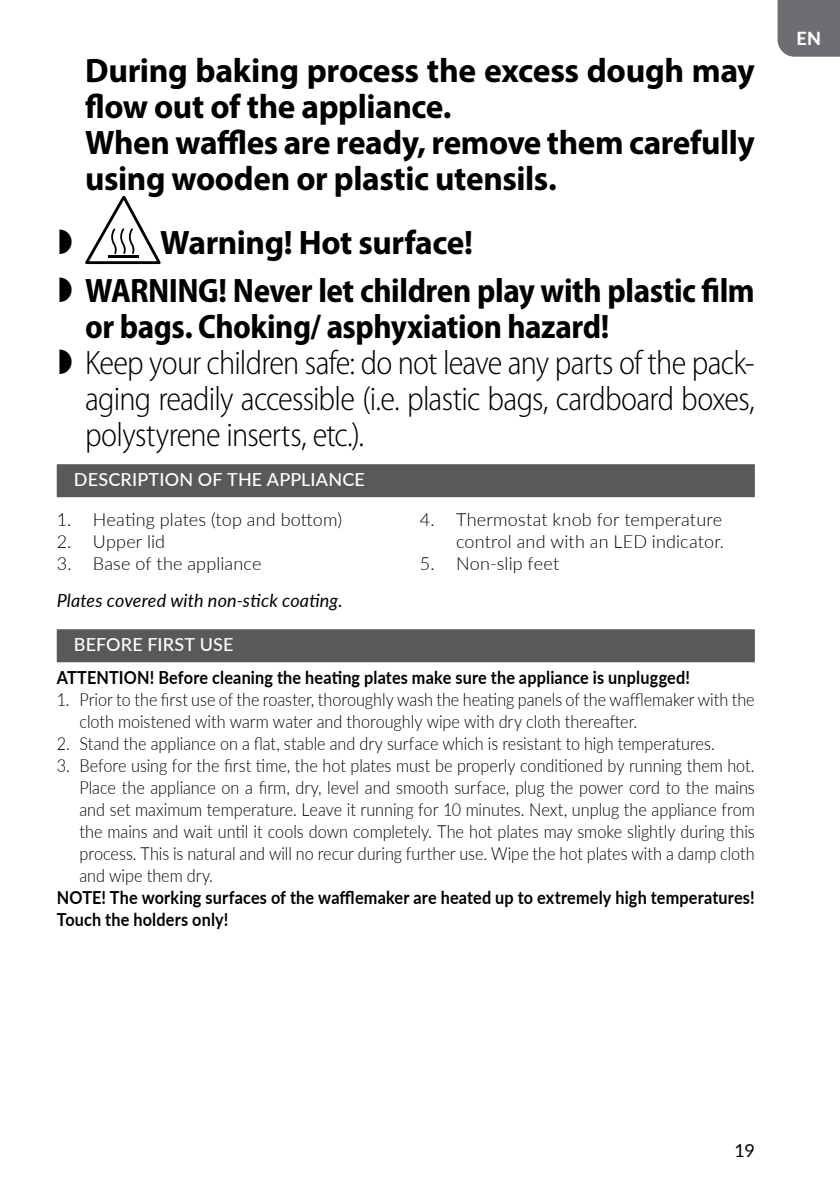
<style>
.page{position:relative;width:840px;height:1191px;background:#fff}
.page>*{position:absolute;margin:0;border:0;box-sizing:border-box;transform-origin:0 0}
.t1{font:700 34px/36px "Myriad Pro";letter-spacing:-.015em;color:#000}
.t2{font:300 semi-condensed 34px/36px "Myriad Pro";letter-spacing:-.025em;color:#000;text-align:justify}
.t3{font:700 semi-condensed 34px/36px "Myriad Pro";letter-spacing:-.015em;color:#000}
.t4{font:300 18px/22px "Lato";color:#000;scale:.9 1}
.t5{font:700 18px/22px "Lato";letter-spacing:.01em;color:#000;scale:.9 1}
.t6{font:300 18px/22px "Lato";color:#000;text-align:right}
.t7{font:500 18px "Lato";letter-spacing:.01em;color:#fff}
.t8{font:italic 18px "Lato";letter-spacing:.005em;color:#000}
.t9{font:18px "Lato";color:#000}
.t10{font:800 18px "Lato";color:#fff}
</style>
<div class="page">
<div style="left:777px;top:0;width:62px;height:57px;background:#6d6e71"></div>
<div style="left:57px;top:464px;width:697px;height:33px;background:#58595b"></div>
<svg style="left:85px;top:196px;width:75px;height:68px"></svg>
<div style="left:57px;top:629px;width:697px;height:33px;background:#58595b"></div>
<h1 class="t1" style="left:85px;top:52px;width:670px">During baking process the excess dough may flow out of the appliance.<br>When waffles are ready, remove them carefully using wooden or plastic utensils.</h1>
<h1 class="t1" style="left:160px;top:224px;width:314px">Warning! Hot surface!</h1>
<h1 class="t3" style="left:85px;top:273px;width:670px">WARNING! Never let children play with plastic film or bags. Choking/ asphyxiation hazard!</h1>
<h1 class="t2" style="left:85px;top:345px;width:670px">Keep your children safe: do not leave any parts of the pack&shy;aging readily accessible (i.e. plastic bags, cardboard boxes, polystyrene inserts, etc.).</h1>
<p class="t7" style="left:74px;top:466px;width:292px">DESCRIPTION OF THE APPLIANCE</p>
<p class="t6" style="left:57px;top:508px;width:287px">1. Heating plates (top and bottom)</p>
<p class="t6" style="left:57px;top:530px;width:110px">2. Upper lid</p>
<p class="t6" style="left:57px;top:552px;width:206px">3. Base of the appliance</p>
<p class="t6" style="left:420px;top:508px;width:305px">4. Thermostat knob for temperature control and with an LED indicator.</p>
<p class="t6" style="left:420px;top:552px;width:141px">5. Non-slip feet</p>
<p class="t8" style="left:57px;top:587px;width:287px">Plates covered with non-stick coating.</p>
<p class="t7" style="left:74px;top:631px;width:161px">BEFORE FIRST USE</p>
<p class="t5" style="left:57px;top:665px;width:704px">ATTENTION! Before cleaning the heating plates make sure the appliance is unplugged!</p>
<p class="t4" style="left:79px;top:688px;width:751px;text-indent:-23px">1. Prior to the first use of the roaster, thoroughly wash the heating panels of the wafflemaker with the cloth moistened with warm water and thoroughly wipe with dry cloth thereafter.</p>
<p class="t4" style="left:57px;top:732px;width:732px">2. Stand the appliance on a flat, stable and dry surface which is resistant to high temperatures.</p>
<p class="t4" style="left:79px;top:754px;width:751px;text-align:justify;text-indent:-23px">3. Before using for the first time, the hot plates must be properly conditioned by running them hot.<br>Place the appliance on a firm, dry, level and smooth surface, plug the power cord to the mains and set maximum temperature. Leave it running for 10 minutes. Next, unplug the appliance from the mains and wait until it cools down completely. The hot plates may smoke slightly during this process. This is natural and will no recur during further use. Wipe the hot plates with a damp cloth and wipe them dry.</p>
<p class="t5" style="left:57px;top:885px;width:776px">NOTE! The working surfaces of the wafflemaker are heated up to extremely high temperatures!<br>Touch the holders only!</p>
<p class="t10" style="left:796px;top:25px;width:26px">EN</p>
<p class="t9" style="left:734px;top:1137px;width:22px">19</p>
</div>
